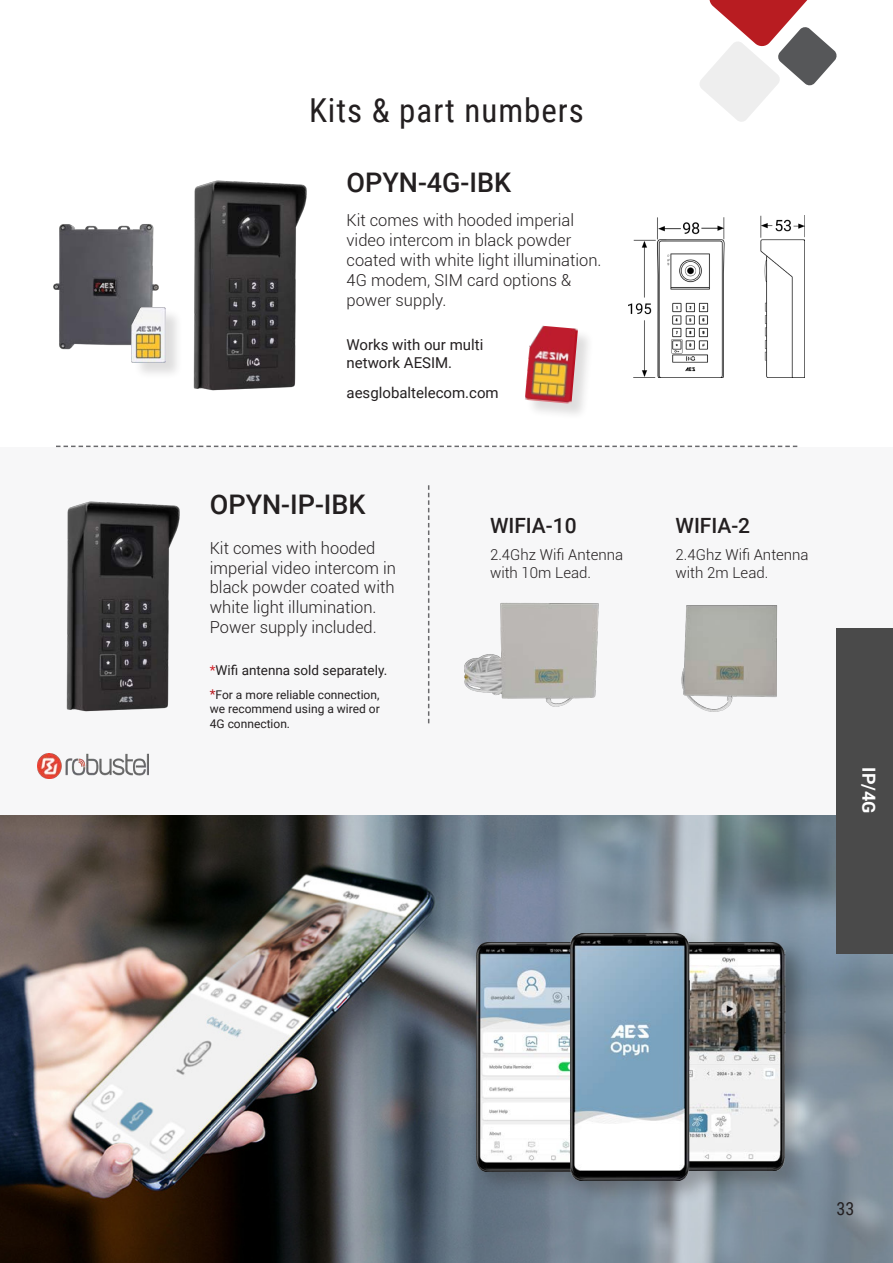
<style>
.page{position:relative;width:893px;height:1263px;background:#fff}
.page>*{position:absolute;margin:0;border:0;box-sizing:border-box;transform-origin:0 0}
.t1{font:33px "Roboto Condensed";letter-spacing:.03em;color:#231f20}
.t2{font:500 27px "Roboto";color:#231f20}
.t3{font:500 21px "Roboto";color:#231f20}
.t4{font:700 18px "Roboto";color:#fff}
.t5{font:18px "Roboto Condensed";color:#231f20}
.t6{font:300 16.5px/19.8px "Roboto";color:#231f20}
.t7{font:300 15px/18px "Roboto";color:#231f20}
.t8{font:15px/18px "Roboto";color:#231f20}
.t9{font:13.5px "Roboto";color:#231f20}
.t10{font:12px/14.4px "Roboto";color:#231f20;text-align:justify}
.s1{color:#d1232a}
.s2{font-size:13.5px;color:#b81c21}
</style>
<div class="page">
<div style="left:0;top:447px;width:893px;height:373px;background:#f7f7f8"></div>
<img style="left:193px;top:180px;width:114px;height:211px">
<img style="left:66px;top:501px;width:114px;height:211px">
<svg style="left:56px;top:446px;width:741px;height:1px"></svg>
<img style="left:53px;top:224px;width:113px;height:134px">
<img style="left:681px;top:605px;width:97px;height:107px">
<img style="left:464px;top:603px;width:135px;height:104px">
<div style="left:526px;top:327px;width:69px;height:94px;background:#231f20;opacity:.15"></div>
<img style="left:525px;top:325px;width:53px;height:79px">
<div style="left:133px;top:309px;width:50px;height:71px;background:#231f20;opacity:.15"></div>
<img style="left:132px;top:308px;width:34px;height:55px">
<img style="left:629px;top:216px;width:176px;height:162px">
<svg style="left:428px;top:485px;width:1px;height:238px"></svg>
<img style="left:0;top:815px;width:893px;height:448px">
<svg style="left:700px;top:0;width:137px;height:122px"></svg>
<div style="left:471px;top:929px;width:337px;height:275px;background:#231f20;opacity:.3"></div>
<img style="left:476px;top:942px;width:94px;height:229px">
<img style="left:690px;top:942px;width:95px;height:229px">
<img style="left:570px;top:933px;width:120px;height:247px">
<img style="left:38px;top:754px;width:110px;height:24px">
<div style="left:836px;top:629px;width:57px;height:325px;background:#4a4a4a"></div>
<p class="t1" style="left:309px;top:87px;width:276px">Kits &amp; part numbers</p>
<p class="t2" style="left:347px;top:164px;width:166px">OPYN-4G-IBK</p>
<p class="t6" style="left:347px;top:210px;width:257px">Kit comes with hooded imperial video intercom in black powder coated with white light illumination.<br>4G modem, SIM card options &amp; power supply.</p>
<p class="t8" style="left:347px;top:335px;width:138px">Works with our multi network AESIM.</p>
<p class="t8" style="left:347px;top:383px;width:154px">aesglobaltelecom.com</p>
<p class="t2" style="left:210px;top:485px;width:157px">OPYN-IP-IBK</p>
<p class="t6" style="left:210px;top:537px;width:188px">Kit comes with hooded imperial video intercom in black powder coated with white light illumination.<br>Power supply included.</p>
<p class="t9" style="left:210px;top:660px;width:179px"><span class="s1">*</span>Wifi antenna sold separately.</p>
<p class="t10" style="left:210px;top:687px;width:171px"><span class="s2">*</span>For a more reliable connection, we recommend using a wired or 4G connection.</p>
<p class="t3" style="left:490px;top:511px;width:88px">WIFIA-10</p>
<p class="t3" style="left:675px;top:511px;width:76px">WIFIA-2</p>
<p class="t7" style="left:490px;top:545px;width:135px">2.4Ghz Wifi Antenna with 10m Lead.</p>
<p class="t7" style="left:675px;top:545px;width:135px">2.4Ghz Wifi Antenna with 2m Lead.</p>
<p class="t4" style="left:881px;top:767px;width:48px;rotate:90deg">IP/4G</p>
<p class="t5" style="left:836px;top:1196px;width:19px">33</p>
</div>
